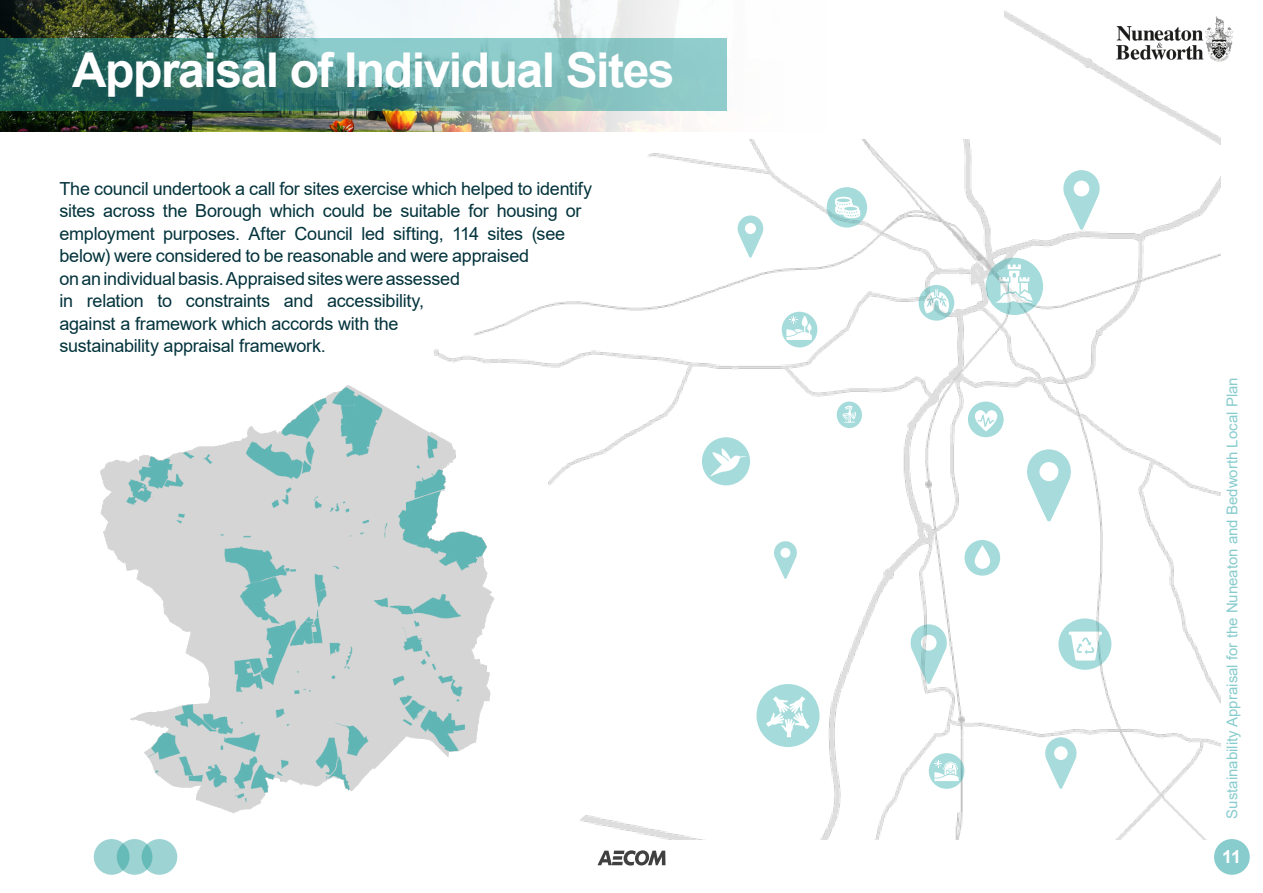
<style>
.page{position:relative;width:1263px;height:893px;background:#fff}
.page>*{position:absolute;margin:0;border:0;box-sizing:border-box;transform-origin:0 0}
.Sub_header{font:700 48px "Arial";letter-spacing:-.03em;color:#fff}
.Intro_text{font:18px/22.5px "Arial";letter-spacing:-.015em;color:#03333c}
.t1{font:700 18px "Arial";color:#fff}
.t2{font:15px "Arial";color:#88ccce}
</style>
<div class="page">
<div style="left:1214px;top:839px;width:36px;height:36px;background:#88ccce;border-radius:50%"></div>
<svg style="left:597px;top:850px;width:68px;height:16px"></svg>
<div style="left:94px;top:839px;width:35px;height:36px;background:#9dd3d2;border-radius:50%"></div>
<svg style="left:117px;top:839px;width:35px;height:36px"></svg>
<svg style="left:142px;top:839px;width:35px;height:36px"></svg>
<img style="left:1220px;top:19px;width:14px;height:43px">
<img style="left:433px;top:10px;width:787px;height:829px">
<img style="left:0;top:0;width:392px;height:132px">
<div style="left:392px;top:0;width:611px;height:138px;background:#fff"></div>
<svg style="left:0;top:38px;width:726px;height:73px;background:#599894"></svg>
<svg style="left:986px;top:258px;width:57px;height:57px"></svg>
<svg style="left:996px;top:264px;width:37px;height:39px"></svg>
<div style="left:837px;top:402px;width:25px;height:26px;background:#a6dbdc;border-radius:50%"></div>
<svg style="left:842px;top:405px;width:14px;height:18px"></svg>
<svg style="left:964px;top:540px;width:36px;height:36px"></svg>
<svg style="left:975px;top:545px;width:15px;height:24px"></svg>
<svg style="left:1058px;top:618px;width:53px;height:52px"></svg>
<svg style="left:1069px;top:632px;width:33px;height:28px"></svg>
<div style="left:782px;top:312px;width:35px;height:35px;background:#a6dbdc;border-radius:50%"></div>
<svg style="left:786px;top:316px;width:26px;height:24px"></svg>
<svg style="left:918px;top:285px;width:36px;height:36px"></svg>
<svg style="left:924px;top:289px;width:25px;height:24px"></svg>
<div style="left:702px;top:437px;width:48px;height:48px;background:#a6dbdc;border-radius:50%"></div>
<svg style="left:710px;top:448px;width:37px;height:28px"></svg>
<svg style="left:827px;top:187px;width:40px;height:41px"></svg>
<svg style="left:835px;top:197px;width:25px;height:21px"></svg>
<div style="left:968px;top:402px;width:35px;height:35px;background:#a6dbdc;border-radius:50%"></div>
<svg style="left:974px;top:410px;width:24px;height:21px"></svg>
<svg style="left:929px;top:753px;width:35px;height:36px"></svg>
<svg style="left:934px;top:760px;width:25px;height:21px"></svg>
<div style="left:756px;top:684px;width:63px;height:63px;background:#a6dbdc;border-radius:50%"></div>
<svg style="left:766px;top:696px;width:44px;height:41px"></svg>
<svg style="left:738px;top:215px;width:25px;height:43px"></svg>
<svg style="left:1027px;top:449px;width:44px;height:72px"></svg>
<svg style="left:774px;top:541px;width:23px;height:38px"></svg>
<svg style="left:1063px;top:170px;width:37px;height:60px"></svg>
<svg style="left:910px;top:624px;width:37px;height:60px"></svg>
<svg style="left:1045px;top:737px;width:31px;height:52px"></svg>
<img style="left:100px;top:372px;width:525px;height:449px">
<p class="Sub_header" style="left:72px;top:36px;width:604px">Appraisal of Individual Sites</p>
<p class="Intro_text" style="left:60px;top:177px;width:534px">The council undertook a call for sites exercise which helped to identify sites across the Borough which could be suitable for housing or employment purposes. After Council led sifting, 114 sites (see below) were considered to be reasonable and were appraised<br>on an individual basis. Appraised sites were assessed<br>in relation to constraints and accessibility,<br>against a framework which accords with the<br>sustainability appraisal framework.</p>
<p class="t2" style="left:1222px;top:819px;width:443px;rotate:-90deg">Sustainability Appraisal for the Nuneaton and Bedworth Local Plan</p>
<p class="t1" style="left:1222px;top:844px;width:21px">11</p>
</div>
